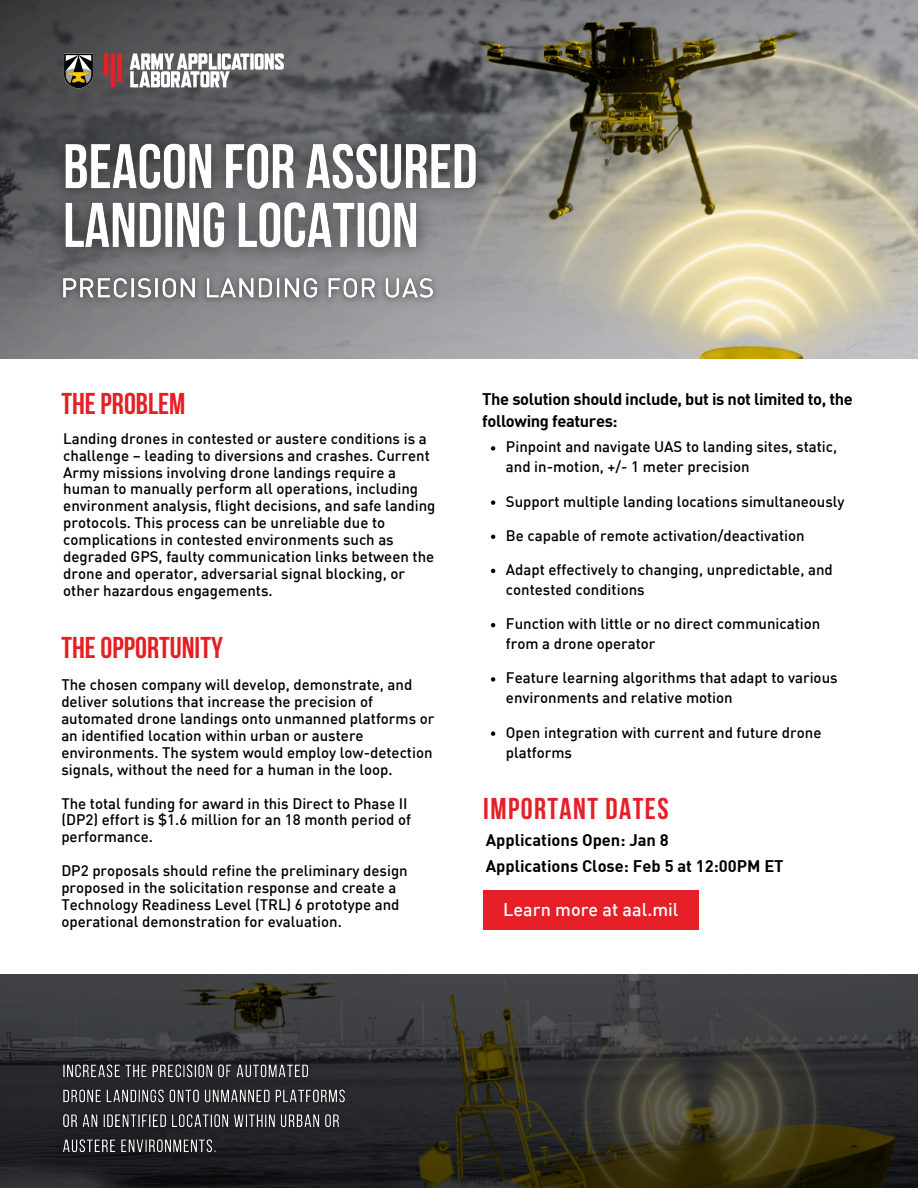
<style>
.page{position:relative;width:918px;height:1188px;background:#fff}
.page>*{position:absolute;margin:0;border:0;box-sizing:border-box;transform-origin:0 0}
.t1{font:700 30px "Bebas Neue";color:#e61e26}
.t2{font:700 30px "Bebas Neue";letter-spacing:.045em;color:#e61e26}
.t3{font:500 18px "DIN";color:#fff}
.t4{font:700 16.5px/21.3px "DIN";letter-spacing:-.025em;color:#000}
.t5{font:700 16.5px "DIN";color:#000}
.t6{font:500 15px/16.8px "DIN";color:#000}
</style>
<div class="page">
<div style="left:483px;top:890px;width:215px;height:40px;background:#e61e26"></div>
<svg style="left:0;top:975px;width:918px;height:213px;background:#34342f"></svg>
<img style="left:0;top:0;width:918px;height:359px">
<img style="left:63px;top:49px;width:222px;height:42px">
<img style="left:40px;top:120px;width:464px;height:156px">
<svg style="left:491px;top:446px;width:4px;height:5px"></svg>
<svg style="left:491px;top:500px;width:4px;height:5px"></svg>
<svg style="left:491px;top:535px;width:4px;height:4px"></svg>
<svg style="left:491px;top:569px;width:4px;height:4px"></svg>
<svg style="left:491px;top:623px;width:4px;height:4px"></svg>
<svg style="left:491px;top:677px;width:4px;height:5px"></svg>
<svg style="left:491px;top:731px;width:4px;height:5px"></svg>
<img style="left:52px;top:265px;width:394px;height:46px">
<img style="left:55px;top:1055px;width:299px;height:107px">
<p class="t1" style="left:61px;top:392px;width:126px">THEPROBLEM</p>
<p class="t6" style="left:63px;top:429px;width:374px">Landing drones in contested or austere conditions is a challenge – leading to diversions and crashes. Current Army missions involving drone landings require a human to manually perform all operations, including environment analysis, flight decisions, and safe landing protocols. This process can be unreliable due to complications in contested environments such as degraded GPS, faulty communication links between the drone and operator, adversarial signal blocking, or other hazardous engagements.</p>
<h2 class="t1" style="left:61px;top:636px;width:163px">THEOPPORTUNITY</h2>
<p class="t6" style="left:61px;top:676px;width:375px">The chosen company will develop, demonstrate, and deliver solutions that increase the precision of automated drone landings onto unmanned platforms or an identified location within urban or austere environments. The system would employ low-detection signals, without the need for a human in the loop.</p>
<h2 class="t6" style="left:61px;top:794px;width:351px">The total funding for award in this Direct to Phase II (DP2) effort is $1.6 million for an 18 month period of performance.</h2>
<p class="t6" style="left:61px;top:862px;width:348px">DP2 proposals should refine the preliminary design proposed in the solicitation response and create a Technology Readiness Level (TRL) 6 prototype and operational demonstration for evaluation.</p>
<p class="t4" style="left:482px;top:388px;width:372px">The solution should include, but is not limited to, the following features:</p>
<p class="t6" style="left:506px;top:436px;width:333px;line-height:20.1px">Pinpoint and navigate UAS to landing sites, static, and in-motion, +/- 1 meter precision</p>
<p class="t6" style="left:506px;top:492px;width:340px">Support multiple landing locations simultaneously</p>
<p class="t6" style="left:506px;top:526px;width:300px">Be capable of remote activation/deactivation</p>
<p class="t6" style="left:506px;top:559px;width:328px;line-height:20.1px">Adapt effectively to changing, unpredictable, and contested conditions</p>
<p class="t6" style="left:506px;top:613px;width:316px;line-height:20.1px">Function with little or no direct communication from a drone operator</p>
<p class="t6" style="left:506px;top:667px;width:333px;line-height:20.1px">Feature learning algorithms that adapt to various environments and relative motion</p>
<p class="t6" style="left:506px;top:722px;width:317px;line-height:20.1px">Open integration with current and future drone platforms</p>
<p class="t2" style="left:483px;top:796px;width:187px">IMPORTANT DATES</p>
<p class="t5" style="left:486px;top:829px;width:185px">Applications Open: Jan 8</p>
<h3 class="t5" style="left:486px;top:855px;width:300px">Applications Close: Feb 5 at 12:00PM ET</h3>
<p class="t3" style="left:503px;top:898px;width:177px">Learn more at aal.mil</p>
</div>
